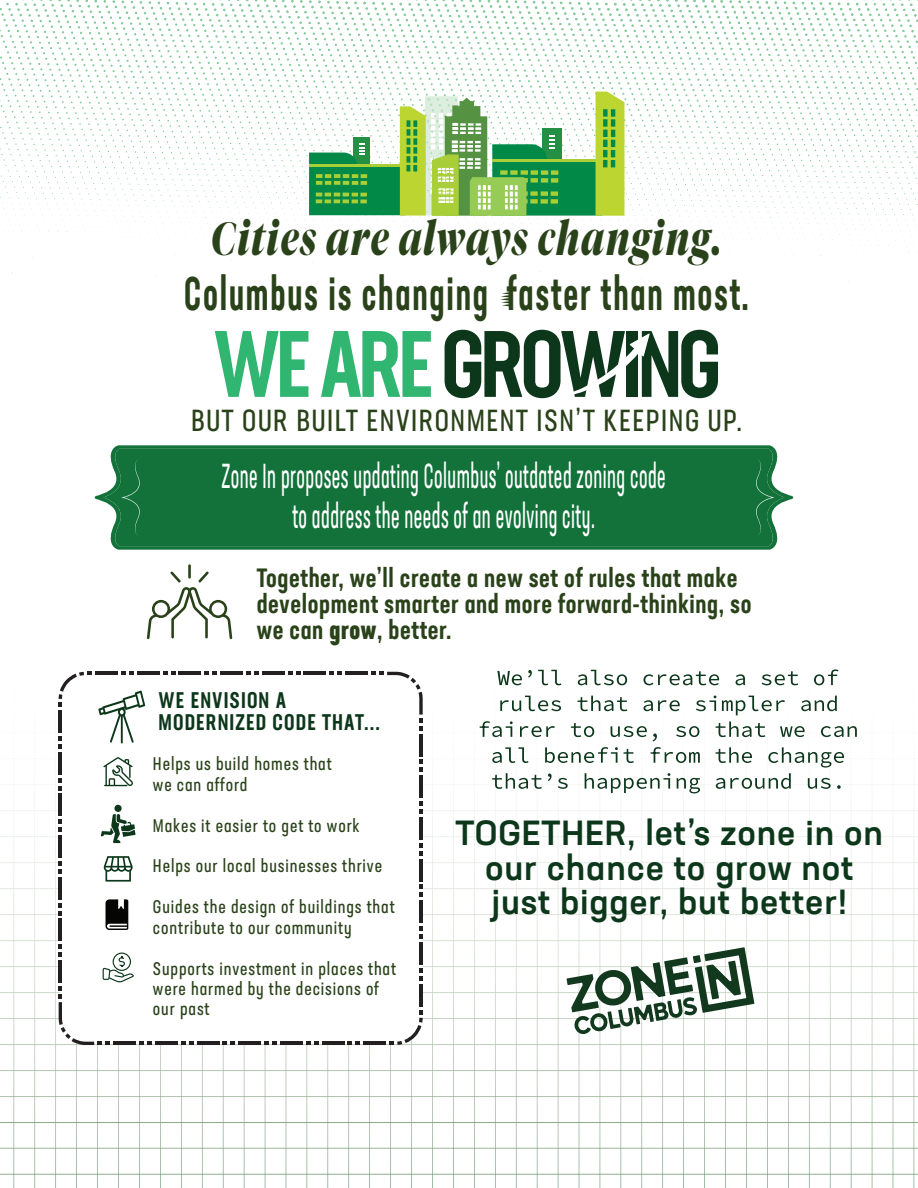
<style>
.page{position:relative;width:918px;height:1188px;background:#fff}
.page>*{position:absolute;margin:0;border:0;box-sizing:border-box;transform-origin:0 0}
.t1{font:500 93px "Neusa Next Std Compact";letter-spacing:-.05em;color:#0d371b}
.t2{font:500 46.5px/54.6px "Neusa Next Std Compact";letter-spacing:.05em;color:#2a421a;text-align:center;scale:.78 1}
.t3{font:500 34.5px/34.5px "Neusa Next Std";letter-spacing:.025em;color:#0d371b;text-align:center}
.t4{font:34.35px/39.8px "Neusa Next Std Compact";letter-spacing:.025em;color:#fff;text-align:center;scale:.6 1}
.t5{font:30.3px "Neusa Next Std Compact";letter-spacing:.05em;color:#2a421a}
.t6{font:500 26.1px/26.1px "Neusa Next Std Compact";letter-spacing:.025em;color:#2a421a}
.t7{font:500 22.35px/22.4px "Neusa Next Std Compact";letter-spacing:.05em;color:#0d371b}
.t8{font:18.15px/20.4px "Neusa Next Std Compact";letter-spacing:.05em;color:#2a421a}
.s1{font-family:"Test Tiempos Fine";font-weight:700;font-style:italic}
.s2{color:#31b671}
.s3{font-weight:700}
</style>
<div class="page">
<img style="left:0;top:669px;width:918px;height:519px">
<svg style="left:95px;top:445px;width:698px;height:105px"></svg>
<div style="left:103px;top:449px;width:682px;height:97px;background:#12723a"></div>
<svg style="left:755px;top:459px;width:20px;height:77px;background:#287f4c"></svg>
<svg style="left:121px;top:459px;width:19px;height:77px"></svg>
<hr style="left:188px;top:564px;width:3px;height:15px;background:#2a421a">
<svg style="left:147px;top:571px;width:85px;height:68px"></svg>
<div style="left:60px;top:673px;width:361px;height:370px;background:#fff;border-radius:25px"></div>
<hr style="left:364px;top:1042px;width:22px;height:3px;background:#231f20">
<hr style="left:322px;top:1042px;width:22px;height:3px;background:#231f20">
<svg style="left:348px;top:1042px;width:12px;height:3px"></svg>
<hr style="left:280px;top:1042px;width:23px;height:3px;background:#231f20">
<svg style="left:306px;top:1042px;width:13px;height:3px"></svg>
<hr style="left:239px;top:1042px;width:22px;height:3px;background:#231f20">
<svg style="left:264px;top:1042px;width:13px;height:3px"></svg>
<hr style="left:197px;top:1042px;width:22px;height:3px;background:#231f20">
<svg style="left:223px;top:1042px;width:12px;height:3px"></svg>
<hr style="left:155px;top:1042px;width:23px;height:3px;background:#231f20">
<svg style="left:181px;top:1042px;width:12px;height:3px"></svg>
<hr style="left:59px;top:919px;width:3px;height:22px;background:#231f20">
<hr style="left:59px;top:877px;width:3px;height:23px;background:#231f20">
<svg style="left:59px;top:903px;width:3px;height:12px"></svg>
<hr style="left:59px;top:835px;width:3px;height:23px;background:#231f20">
<svg style="left:59px;top:861px;width:3px;height:13px"></svg>
<hr style="left:59px;top:794px;width:3px;height:22px;background:#231f20">
<svg style="left:59px;top:820px;width:3px;height:12px"></svg>
<hr style="left:59px;top:752px;width:3px;height:22px;background:#231f20">
<svg style="left:59px;top:778px;width:3px;height:12px"></svg>
<hr style="left:59px;top:710px;width:3px;height:23px;background:#231f20">
<svg style="left:59px;top:736px;width:3px;height:13px"></svg>
<hr style="left:95px;top:672px;width:23px;height:3px;background:#231f20">
<svg style="left:59px;top:672px;width:33px;height:35px"></svg>
<hr style="left:137px;top:672px;width:22px;height:3px;background:#231f20">
<svg style="left:121px;top:672px;width:13px;height:3px"></svg>
<hr style="left:179px;top:672px;width:22px;height:3px;background:#231f20">
<svg style="left:163px;top:672px;width:12px;height:3px"></svg>
<hr style="left:220px;top:672px;width:23px;height:3px;background:#231f20">
<svg style="left:204px;top:672px;width:13px;height:3px"></svg>
<hr style="left:262px;top:672px;width:23px;height:3px;background:#231f20">
<svg style="left:246px;top:672px;width:13px;height:3px"></svg>
<hr style="left:304px;top:672px;width:22px;height:3px;background:#231f20">
<svg style="left:288px;top:672px;width:12px;height:3px"></svg>
<hr style="left:345px;top:672px;width:23px;height:3px;background:#231f20">
<svg style="left:330px;top:672px;width:12px;height:3px"></svg>
<hr style="left:419px;top:734px;width:4px;height:22px;background:#231f20">
<svg style="left:371px;top:672px;width:52px;height:58px"></svg>
<hr style="left:419px;top:776px;width:4px;height:22px;background:#231f20">
<svg style="left:419px;top:760px;width:4px;height:12px"></svg>
<hr style="left:419px;top:817px;width:4px;height:23px;background:#231f20">
<svg style="left:419px;top:801px;width:4px;height:13px"></svg>
<hr style="left:419px;top:859px;width:4px;height:22px;background:#231f20">
<svg style="left:419px;top:843px;width:4px;height:13px"></svg>
<hr style="left:419px;top:901px;width:4px;height:22px;background:#231f20">
<svg style="left:419px;top:885px;width:4px;height:12px"></svg>
<hr style="left:419px;top:942px;width:4px;height:23px;background:#231f20">
<svg style="left:419px;top:926px;width:4px;height:13px"></svg>
<hr style="left:419px;top:984px;width:4px;height:22px;background:#231f20">
<svg style="left:419px;top:968px;width:4px;height:13px"></svg>
<svg style="left:389px;top:1010px;width:34px;height:35px"></svg>
<svg style="left:98px;top:691px;width:47px;height:53px"></svg>
<svg style="left:101px;top:804px;width:35px;height:39px"></svg>
<svg style="left:104px;top:856px;width:29px;height:26px"></svg>
<svg style="left:106px;top:899px;width:22px;height:31px"></svg>
<svg style="left:103px;top:757px;width:30px;height:29px"></svg>
<svg style="left:59px;top:945px;width:93px;height:100px"></svg>
<svg style="left:497px;top:671px;width:25px;height:14px"></svg>
<svg style="left:528px;top:670px;width:4px;height:8px"></svg>
<svg style="left:538px;top:670px;width:23px;height:15px"></svg>
<svg style="left:578px;top:670px;width:49px;height:15px"></svg>
<svg style="left:644px;top:671px;width:75px;height:14px"></svg>
<svg style="left:736px;top:674px;width:9px;height:11px"></svg>
<svg style="left:762px;top:671px;width:36px;height:14px"></svg>
<svg style="left:814px;top:669px;width:24px;height:16px"></svg>
<svg style="left:500px;top:696px;width:61px;height:15px"></svg>
<svg style="left:578px;top:696px;width:49px;height:15px"></svg>
<svg style="left:644px;top:700px;width:36px;height:11px"></svg>
<svg style="left:696px;top:696px;width:20px;height:15px"></svg>
<svg style="left:722px;top:696px;width:63px;height:19px"></svg>
<svg style="left:801px;top:696px;width:36px;height:15px"></svg>
<svg style="left:480px;top:721px;width:33px;height:16px"></svg>
<svg style="left:520px;top:726px;width:35px;height:11px"></svg>
<svg style="left:571px;top:723px;width:23px;height:14px"></svg>
<svg style="left:611px;top:726px;width:36px;height:11px"></svg>
<svg style="left:653px;top:734px;width:4px;height:7px"></svg>
<svg style="left:676px;top:726px;width:23px;height:11px"></svg>
<svg style="left:716px;top:721px;width:49px;height:16px"></svg>
<svg style="left:780px;top:726px;width:25px;height:11px"></svg>
<svg style="left:821px;top:726px;width:36px;height:11px"></svg>
<svg style="left:492px;top:747px;width:36px;height:16px"></svg>
<svg style="left:545px;top:747px;width:73px;height:16px"></svg>
<svg style="left:624px;top:749px;width:10px;height:14px"></svg>
<svg style="left:651px;top:747px;width:49px;height:16px"></svg>
<svg style="left:492px;top:773px;width:50px;height:16px"></svg>
<svg style="left:548px;top:774px;width:4px;height:7px"></svg>
<svg style="left:558px;top:778px;width:10px;height:11px"></svg>
<svg style="left:585px;top:773px;width:85px;height:20px"></svg>
<svg style="left:677px;top:778px;width:23px;height:15px"></svg>
<svg style="left:716px;top:747px;width:128px;height:42px"></svg>
<svg style="left:567px;top:947px;width:187px;height:87px"></svg>
<svg style="left:0;top:55px;width:918px;height:252px"></svg>
<img style="left:874px;top:0;width:44px;height:22px">
<img style="left:416px;top:0;width:458px;height:3px">
<img style="left:97px;top:5px;width:673px;height:4px">
<img style="left:6px;top:23px;width:868px;height:4px">
<img style="left:57px;top:42px;width:700px;height:3px">
<img style="left:477px;top:63px;width:334px;height:4px">
<p class="t2" style="left:184px;top:211px;width:726px"><span class="s1">Cities are always changing.<br></span>Columbus is changing faster than most.</p>
<p class="t1" style="left:213px;top:306px;width:510px"><span class="s2">WE ARE</span>GROWING</p>
<p class="t5" style="left:191px;top:402px;width:552px">BUT OUR BUILT ENVIRONMENT ISN’T KEEPING UP.</p>
<p class="t4" style="left:221px;top:456px;width:742px">Zone In proposes updating Columbus’ outdated zoning code to address the needs of an evolving city.</p>
<p class="t6" style="left:257px;top:565px;width:496px">Together, we’ll create a new set of rules that make development smarter and more forward-thinking, so we can <span class="s3">grow</span>, better.</p>
<p class="t7" style="left:159px;top:689px;width:223px">WE ENVISION A<br>MODERNIZED CODE THAT...</p>
<p class="t8" style="left:153px;top:754px;width:180px">Helps us build homes that we can afford</p>
<p class="t8" style="left:153px;top:815px;width:208px">Makes it easier to get to work</p>
<p class="t8" style="left:153px;top:856px;width:231px">Helps our local businesses thrive</p>
<p class="t8" style="left:153px;top:897px;width:243px">Guides the design of buildings that contribute to our community</p>
<p class="t8" style="left:153px;top:958px;width:244px">Supports investment in places that were harmed by the decisions of our past</p>
<p class="t3" style="left:455px;top:815px;width:429px">TOGETHER, let’s zone in on our chance to grow not just bigger, but better!</p>
</div>
